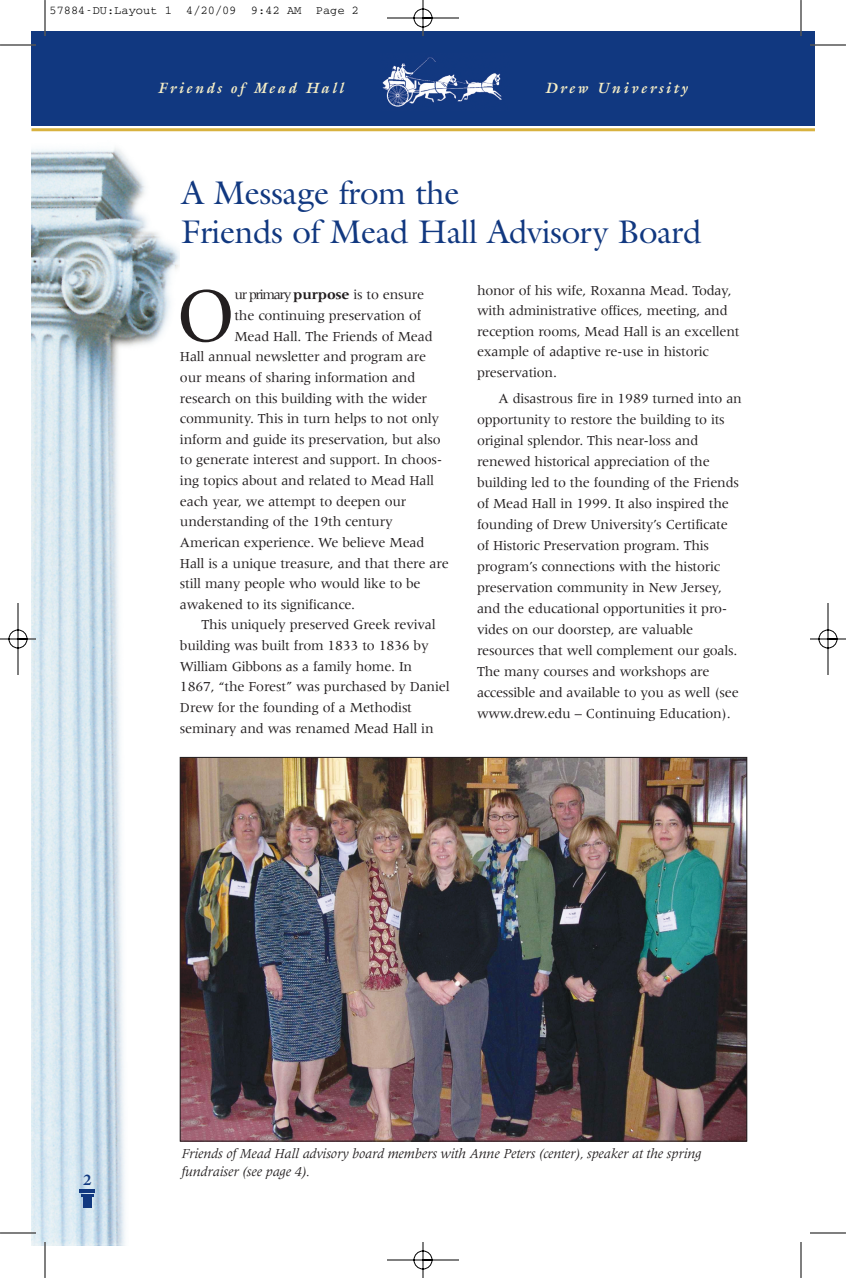
<style>
.page{position:relative;width:846px;height:1278px;background:#fff}
.page>*{position:absolute;margin:0;border:0;box-sizing:border-box;transform-origin:0 0}
.t1{font:79.35px "Meridien";color:#231f20}
.t2{font:33px/39.6px "Galliard";letter-spacing:-.01em;color:#113880}
.t3{font:italic 700 15px "Galliard";letter-spacing:.155em;color:#f6eec6}
.t4{font:700 15px "Galliard";color:#113880}
.t5{font:14.25px/21px "Meridien";letter-spacing:-.015em;color:#231f20}
.t6{font:italic 14.25px/18px "Meridien";letter-spacing:-.015em;color:#231f20}
.t7{font:12px "Courier";color:#000}
.s1{font-weight:700}
</style>
<div class="page">
<img style="left:0;top:0;width:846px;height:1278px">
<p class="t7" style="left:50px;top:6px;width:311px">57884-DU:Layout 1 4/20/09 9:42 AM Page 2</p>
<p class="t3" style="left:157px;top:79px;width:188px">Friends of Mead Hall</p>
<p class="t3" style="left:545px;top:79px;width:144px">Drew University</p>
<h2 class="t2" style="left:182px;top:173px;width:521px">A Message from the<br>Friends of Mead Hall Advisory Board</h2>
<h1 class="t1" style="left:176px;top:286px;width:62px">O</h1>
<p class="t5" style="left:234px;top:286px;width:192px">urprimary<span class="s1">purpose</span> is to ensure</p>
<p class="t5" style="left:234px;top:306px;width:188px">the continuing preservation of</p>
<p class="t5" style="left:234px;top:327px;width:200px">Mead Hall. The Friends of Mead</p>
<p class="t5" style="left:180px;top:347px;width:248px">Hall annual newsletter and program are</p>
<p class="t5" style="left:180px;top:368px;width:237px">our means of sharing information and</p>
<p class="t5" style="left:180px;top:389px;width:249px">research on this building with the wider</p>
<p class="t5" style="left:180px;top:409px;width:261px">community. This in turn helps to not only</p>
<p class="t5" style="left:180px;top:430px;width:262px">inform and guide its preservation, but also</p>
<p class="t5" style="left:180px;top:451px;width:264px">to generate interest and support. In choos-</p>
<p class="t5" style="left:180px;top:471px;width:256px">ing topics about and related to Mead Hall</p>
<p class="t5" style="left:180px;top:492px;width:228px">each year, we attempt to deepen our</p>
<p class="t5" style="left:180px;top:512px;width:214px">understanding of the 19th century</p>
<p class="t5" style="left:180px;top:533px;width:246px">American experience. We believe Mead</p>
<p class="t5" style="left:180px;top:554px;width:270px">Hall is a unique treasure, and that there are</p>
<p class="t5" style="left:180px;top:574px;width:242px">still many people who would like to be</p>
<p class="t5" style="left:180px;top:595px;width:177px">awakened to its significance.</p>
<p class="t5" style="left:202px;top:616px;width:236px">This uniquely preserved Greek revival</p>
<p class="t5" style="left:180px;top:636px;width:250px">building was built from 1833 to 1836 by</p>
<p class="t5" style="left:180px;top:657px;width:234px">William Gibbons as a family home. In</p>
<p class="t5" style="left:180px;top:677px;width:271px">1867, “the Forest” was purchased by Daniel</p>
<p class="t5" style="left:180px;top:698px;width:234px">Drew for the founding of a Methodist</p>
<p class="t5" style="left:180px;top:719px;width:255px">seminary and was renamed Mead Hall in</p>
<p class="t5" style="left:477px;top:281px;width:264px">honor of his wife, Roxanna Mead. Today, with administrative offices, meeting, and reception rooms, Mead Hall is an excellent example of adaptive re-use in historic preservation.</p>
<p class="t5" style="left:477px;top:389px;width:267px;text-indent:22px">A disastrous fire in 1989 turned into an opportunity to restore the building to its original splendor. This near-loss and renewed historical appreciation of the building led to the founding of the Friends of Mead Hall in 1999. It also inspired the founding of Drew University’s Certificate of Historic Preservation program. This program’s connections with the historic preservation community in New Jersey, and the educational opportunities it pro&shy;vides on our doorstep, are valuable resources that well complement our goals.<br>The many courses and workshops are accessible and available to you as well (see www.drew.edu – Continuing Education).</p>
<p class="t4" style="left:83px;top:1171px;width:10px">2</p>
<p class="t6" style="left:181px;top:1145px;width:522px">Friends of Mead Hall advisory board members with Anne Peters (center), speaker at the spring fundraiser (see page 4).</p>
</div>
